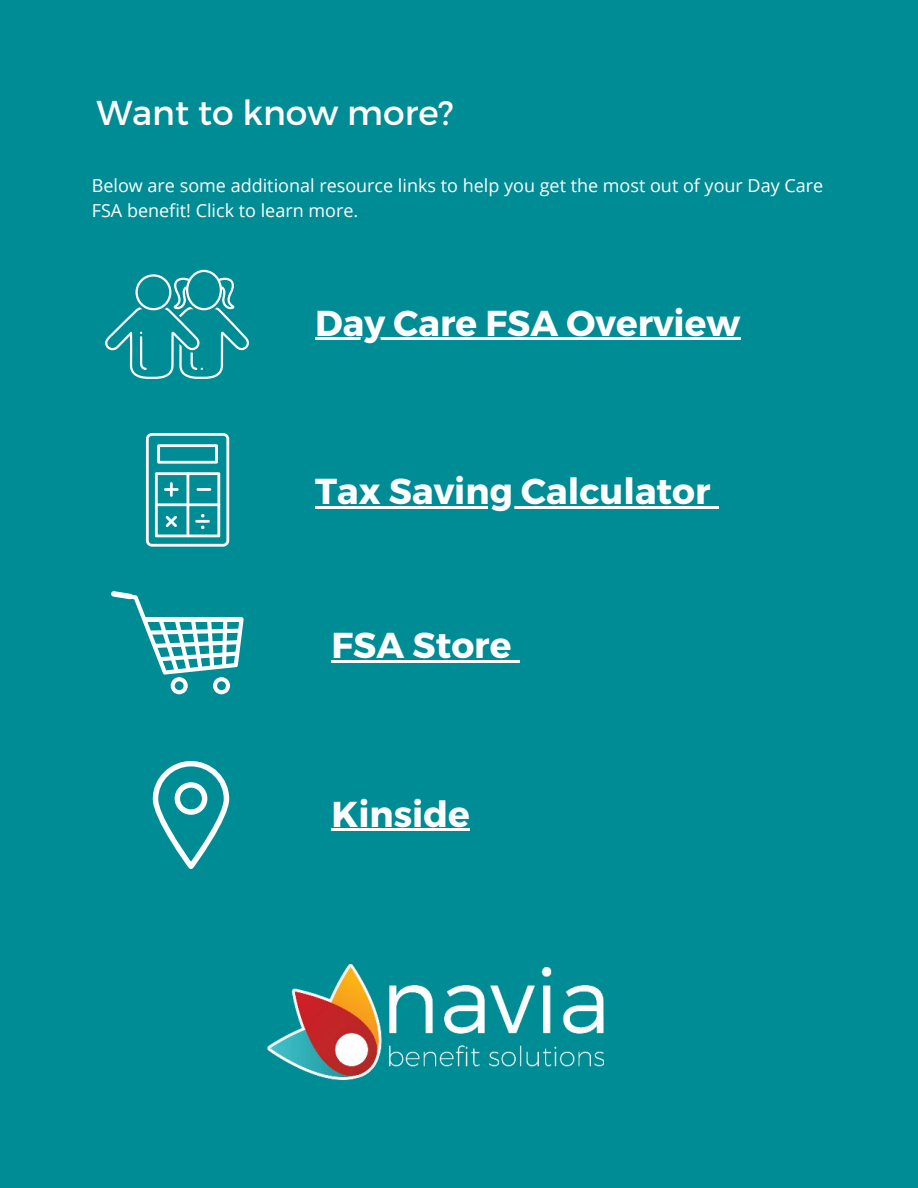
<style>
.page{position:relative;width:918px;height:1188px;background:#008c95}
.page>*{position:absolute;margin:0;border:0;box-sizing:border-box;transform-origin:0 0}
.t1{font:700 36px "Montserrat";color:#fff}
.t2{font:34.5px "Montserrat";color:#fff}
.t3{font:18px/24.6px "Open Sans";color:#fff}
</style>
<div class="page">
<img style="left:267px;top:964px;width:336px;height:116px">
<svg style="left:105px;top:270px;width:144px;height:109px"></svg>
<svg style="left:146px;top:433px;width:83px;height:114px"></svg>
<hr style="left:155px;top:503px;width:65px;height:3px;background:#fff">
<hr style="left:187px;top:472px;width:2px;height:65px;background:#fff">
<svg style="left:111px;top:591px;width:133px;height:103px"></svg>
<hr style="left:144px;top:617px;width:98px;height:4px;background:#fff">
<svg style="left:153px;top:761px;width:76px;height:108px"></svg>
<hr style="left:315px;top:506px;width:396px;height:3px;background:#fff">
<svg style="left:711px;top:506px;width:8px;height:3px"></svg>
<hr style="left:315px;top:338px;width:425px;height:2px;background:#fff">
<hr style="left:332px;top:660px;width:179px;height:3px;background:#fff">
<svg style="left:511px;top:660px;width:9px;height:3px"></svg>
<hr style="left:332px;top:828px;width:138px;height:3px;background:#fff">
<h2 class="t2" style="left:96px;top:92px;width:359px">Want to know more?</h2>
<p class="t3" style="left:92px;top:173px;width:733px">Below are some additional resource links to help you get the most out of your Day Care<br>FSA benefit! Click to learn more.</p>
<h1 class="t1" style="left:315px;top:301px;width:427px">Day Care FSA Overview</h1>
<h1 class="t1" style="left:315px;top:469px;width:397px">Tax Saving Calculator</h1>
<h1 class="t1" style="left:332px;top:623px;width:181px">FSA Store</h1>
<h1 class="t1" style="left:332px;top:791px;width:140px">Kinside</h1>
</div>
